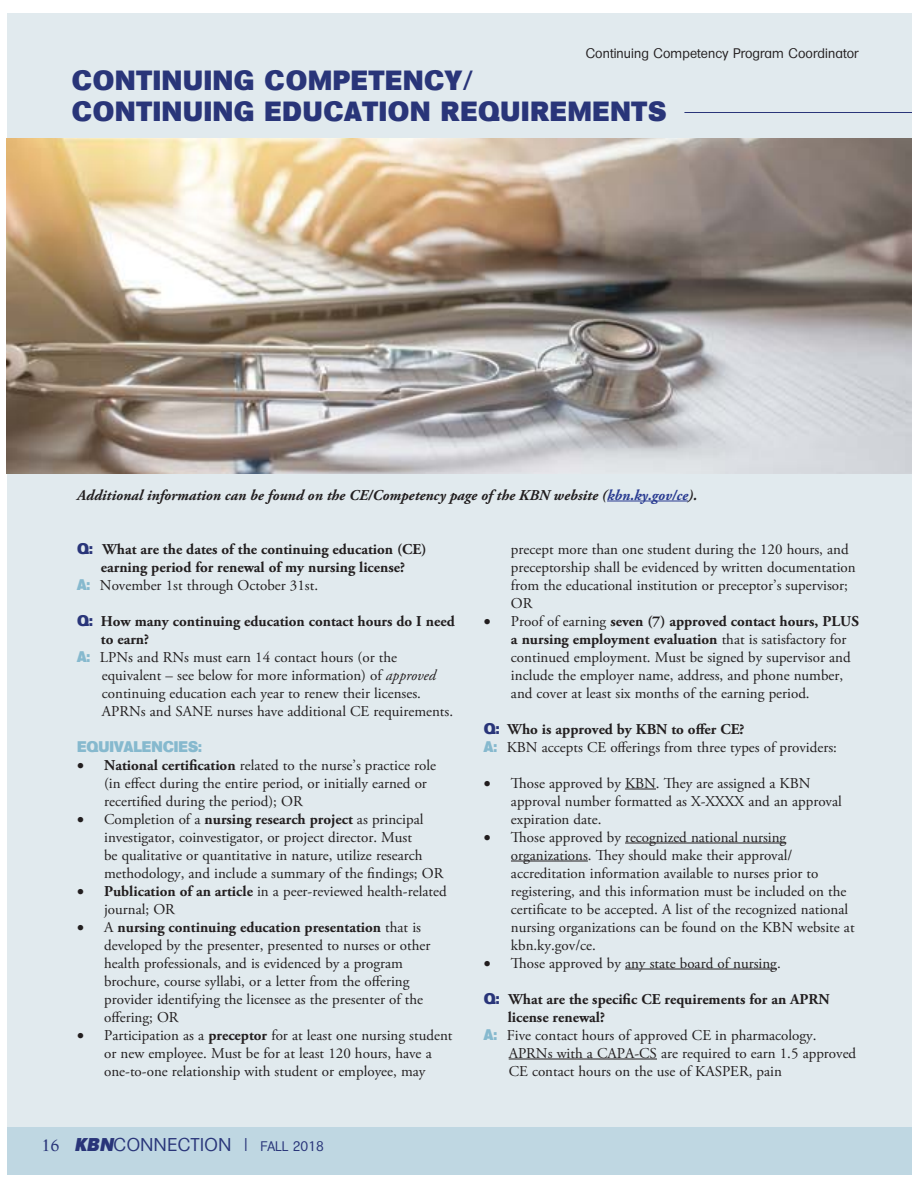
<style>
.page{position:relative;width:918px;height:1188px;background:#fff}
.page>*{position:absolute;margin:0;border:0;box-sizing:border-box;transform-origin:0 0}
.t1{font:800 27px "Formula";letter-spacing:.03em;color:#293579}
.t2{font:18px "Formula";letter-spacing:.03em;color:#293579}
.t3{font:15px/18px "Adobe Garamond Pro";color:#221e1f}
.t4{font:700 15px "Adobe Garamond Pro";color:#221e1f}
.t5{font:italic 700 15px "Adobe Garamond Pro";color:#221e1f}
.t6{font:800 15px "Formula";color:#86b9ce}
.t7{font:13.5px "Formula";letter-spacing:.01em;color:#231f20}
.s1{color:#2a3c92}
.s2{font-family:"Formula";font-weight:800;color:#293579}
.s3{font-family:"Formula";font-weight:800;color:#86b9ce}
.s4{font-style:italic}
.s5{font-weight:700}
.s6{font-family:"New Aster";font-size:16.5px}
.s7{font-weight:800;font-style:italic}
.s8{font-size:13.5px}
</style>
<div class="page">
<div style="left:7px;top:14px;width:904px;height:1130px;background:#e1eaee"></div>
<img style="left:7px;top:138px;width:904px;height:335px">
<hr style="left:684px;top:112px;width:227px;height:1px;background:#293579">
<div style="left:7px;top:1127px;width:904px;height:48px;background:#bfd7e2"></div>
<hr style="left:625px;top:789px;width:31px;height:1px;background:#221e1f">
<hr style="left:625px;top:843px;width:161px;height:1px;background:#221e1f">
<hr style="left:511px;top:861px;width:77px;height:1px;background:#221e1f">
<hr style="left:625px;top:969px;width:152px;height:1px;background:#221e1f">
<hr style="left:509px;top:1059px;width:148px;height:1px;background:#221e1f">
<hr style="left:607px;top:501px;width:81px;height:1px;background:#2a3c92">
<h1 class="t1" style="left:72px;top:70px;width:403px">CONTINUING COMPETENCY/</h1>
<p class="t7" style="left:586px;top:49px;width:274px">Continuing Competency Program Coordinator</p>
<h1 class="t1" style="left:72px;top:102px;width:596px">CONTINUING EDUCATION REQUIREMENTS</h1>
<p class="t5" style="left:77px;top:489px;width:622px">Additional information can be found on the CE/Competency page of the KBN website (<span class="s1">kbn.ky.gov/ce</span>).</p>
<p class="t4" style="left:77px;top:543px;width:351px"><span class="s2">Q:</span> What are the dates of the continuing education (CE)</p>
<p class="t4" style="left:101px;top:561px;width:306px">earning period for renewal of my nursing license?</p>
<p class="t3" style="left:77px;top:577px;width:243px"><span class="s3">A:</span> November 1st through October 31st.</p>
<p class="t4" style="left:77px;top:615px;width:379px"><span class="s2">Q:</span> How many continuing education contact hours do I need</p>
<p class="t4" style="left:101px;top:633px;width:50px">to earn?</p>
<p class="t3" style="left:77px;top:649px;width:321px"><span class="s3">A:</span> LPNs and RNs must earn 14 contact hours (or the</p>
<p class="t3" style="left:102px;top:667px;width:336px">equivalent – see below for more information) of <span class="s4">approved</span></p>
<p class="t3" style="left:102px;top:685px;width:321px">continuing education each year to renew their licenses.</p>
<p class="t3" style="left:102px;top:703px;width:353px">APRNs and SANE nurses have additional CE requirements.</p>
<p class="t6" style="left:77px;top:741px;width:126px">EQUIVALENCIES:</p>
<p class="t3" style="left:104px;top:757px;width:333px;text-indent:-27px">• <span class="s5">National certification</span> related to the nurse’s practice role (in effect during the entire period, or initially earned or recertified during the period); OR</p>
<p class="t3" style="left:104px;top:811px;width:341px;text-indent:-27px">• Completion of a <span class="s5">nursing research project</span> as principal investigator, coinvestigator, or project director. Must<br>be qualitative or quantitative in nature, utilize research methodology, and include a summary of the findings; OR</p>
<p class="t3" style="left:104px;top:883px;width:344px;text-indent:-27px">• <span class="s5">Publication of an article</span> in a peer-reviewed health-related journal; OR</p>
<p class="t3" style="left:104px;top:919px;width:328px;text-indent:-27px">• A <span class="s5">nursing continuing education presentation</span> that is developed by the presenter, presented to nurses or other health professionals, and is evidenced by a program brochure, course syllabi, or a letter from the offering provider identifying the licensee as the presenter of the offering; OR</p>
<p class="t3" style="left:77px;top:1027px;width:377px;text-align:center">• Participation as a <span class="s5">preceptor</span> for at least one nursing student or new employee. Must be for at least 120 hours, have a one-to-one relationship with student or employee, may</p>
<p class="t2" style="left:42px;top:1138px;width:284px"><span class="s6">16</span> <span class="s7">KBN</span>CONNECTION | <span class="s8">FALL 2018</span></p>
<p class="t3" style="left:511px;top:541px;width:346px">precept more than one student during the 120 hours, and preceptorship shall be evidenced by written documentation from the educational institution or preceptor’s supervisor; OR</p>
<p class="t3" style="left:511px;top:613px;width:349px;text-indent:-27px">• Proof of earning <span class="s5">seven (7) approved contact hours, PLUS a nursing employment evaluation</span> that is satisfactory for continued employment. Must be signed by supervisor and include the employer name, address, and phone number, and cover at least six months of the earning period.</p>
<p class="t3" style="left:484px;top:721px;width:355px"><span class="s2">Q:</span> <span class="s5">Who is approved by KBN to offer CE?<br></span><span class="s3">A:</span> KBN accepts CE offerings from three types of providers:</p>
<p class="t3" style="left:511px;top:775px;width:332px;text-indent:-27px">• Those approved by KBN. They are assigned a KBN approval number formatted as X-XXXX and an approval expiration date.</p>
<p class="t3" style="left:511px;top:829px;width:345px;text-indent:-27px">• Those approved by recognized national nursing organizations. They should make their approval/ accreditation information available to nurses prior to registering, and this information must be included on the certificate to be accepted. A list of the recognized national nursing organizations can be found on the KBN website at kbn.ky.gov/ce.</p>
<p class="t3" style="left:484px;top:955px;width:298px">• Those approved by any state board of nursing.</p>
<p class="t4" style="left:484px;top:993px;width:347px"><span class="s2">Q:</span> What are the specific CE requirements for an APRN</p>
<p class="t4" style="left:508px;top:1011px;width:99px">license renewal?</p>
<p class="t3" style="left:484px;top:1027px;width:334px"><span class="s3">A:</span> Five contact hours of approved CE in pharmacology.</p>
<p class="t3" style="left:509px;top:1045px;width:349px">APRNs with a CAPA-CS are required to earn 1.5 approved</p>
<p class="t3" style="left:509px;top:1063px;width:275px">CE contact hours on the use of KASPER, pain</p>
</div>
